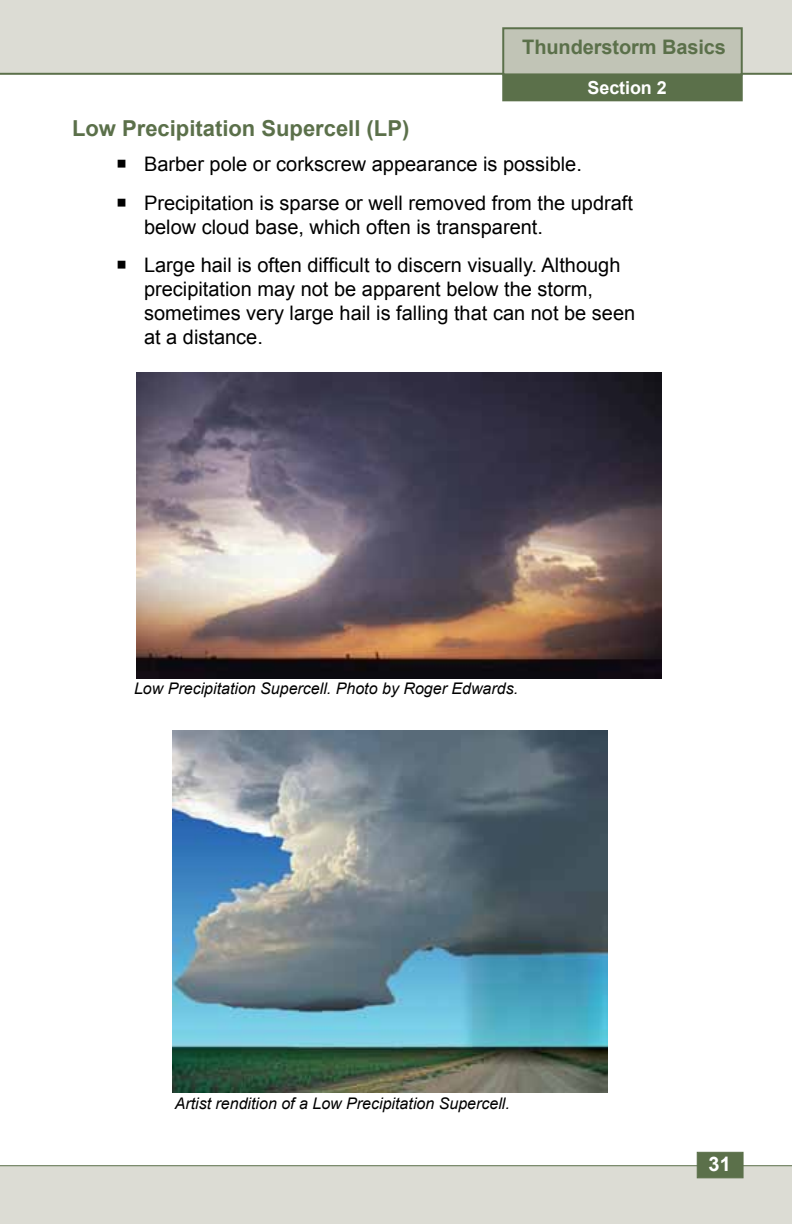
<style>
.page{position:relative;width:792px;height:1224px;background:#fff}
.page>*{position:absolute;margin:0;border:0;box-sizing:border-box;transform-origin:0 0}
.t1{font:700 22px "Arial";color:#5b704a}
.t2{font:20px/38.4px "Arial";color:#000}
.t3{font:700 20px "Arial";letter-spacing:-.005em;color:#5b704a}
.t4{font:700 20px "Arial";color:#fff}
.t5{font:700 18px "Arial";letter-spacing:-.005em;color:#fff}
.t6{font:italic 16px "Arial";color:#000}
</style>
<div class="page">
<div style="left:0;top:1165px;width:792px;height:59px;background:#dcdcd4"></div>
<div style="left:0;top:0;width:792px;height:75px;background:#dcdcd4"></div>
<div style="left:502px;top:75px;width:241px;height:26px;background:#5b704a"></div>
<div style="left:502px;top:27px;width:241px;height:48px;background:#c1c4b6;border:2px solid #5b704a"></div>
<div style="left:697px;top:1152px;width:46px;height:26px;background:#5b704a"></div>
<img style="left:136px;top:373px;width:526px;height:305px">
<img style="left:173px;top:730px;width:434px;height:362px">
<p class="t3" style="left:522px;top:34px;width:205px">Thunderstorm Basics</p>
<p class="t5" style="left:588px;top:76px;width:81px">Section 2</p>
<p class="t1" style="left:72px;top:113px;width:339px">Low Precipitation Supercell (LP)</p>
<p class="t2" style="left:144px;top:145px;width:491px">Barber pole or corkscrew appearance is possible.<br>Precipitation is sparse or well removed from the updraft</p>
<p class="t2" style="left:144px;top:208px;width:478px">below cloud base, which often is transparent.<br>Large hail is often difficult to discern visually. Although</p>
<p class="t2" style="left:144px;top:277px;width:493px;line-height:24px">precipitation may not be apparent below the storm, sometimes very large hail is falling that can not be seen at a distance.</p>
<p class="t6" style="left:134px;top:679px;width:386px">Low Precipitation Supercell. Photo by Roger Edwards.</p>
<p class="t6" style="left:175px;top:1093px;width:337px">Artist rendition of a Low Precipitation Supercell.</p>
<p class="t4" style="left:709px;top:1151px;width:24px">31</p>
</div>
